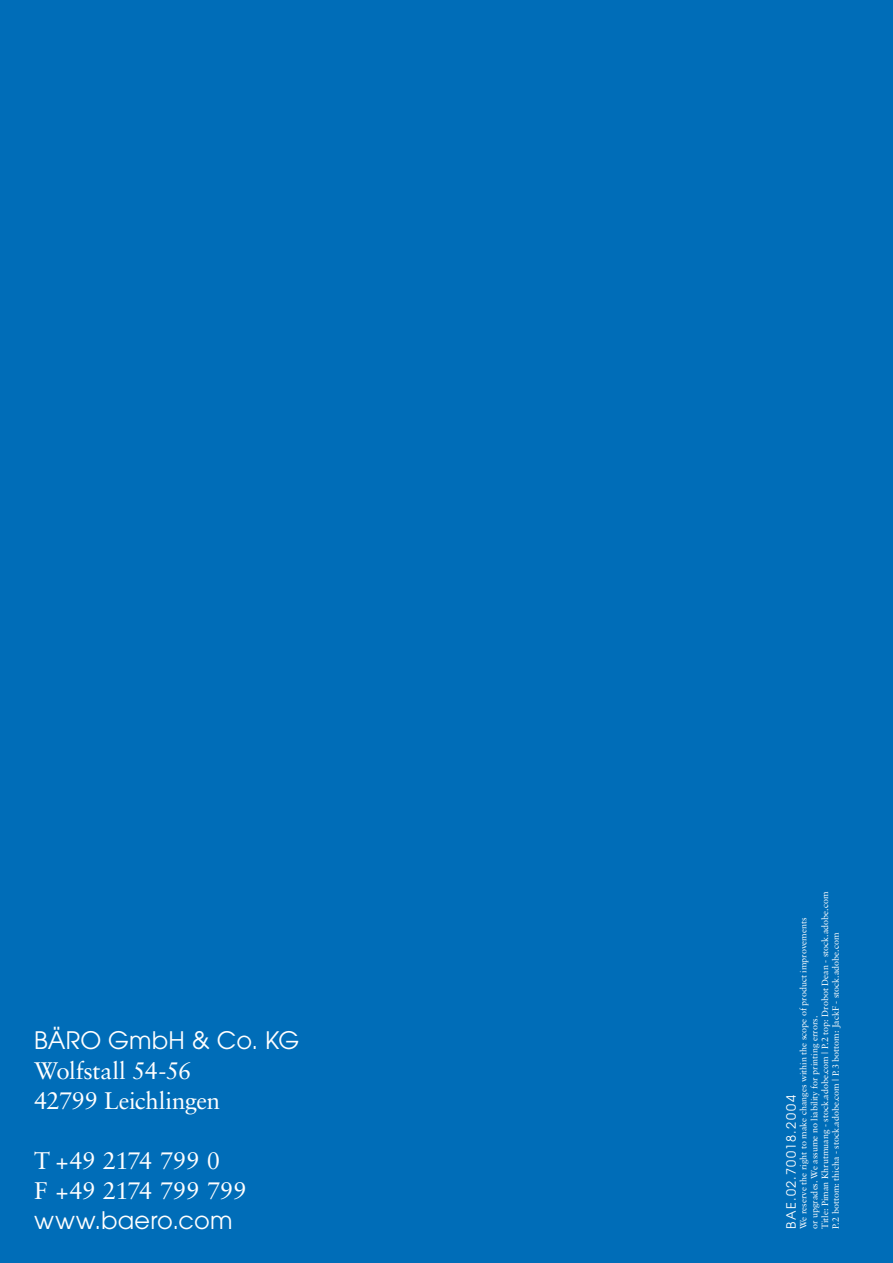
<style>
.page{position:relative;width:893px;height:1263px;background:#006db8}
.page>*{position:absolute;margin:0;border:0;box-sizing:border-box;transform-origin:0 0}
.t1{font:24px/30px "Sabon LT Std";letter-spacing:-.02em;color:#fff}
.t2{font:24px "ITC Avant Garde Pro";letter-spacing:.01em;color:#fff}
.t3{font:12.75px "ITC Avant Garde Pro";letter-spacing:.12em;color:#fff}
.t4{font:9px/10.8px "Sabon LT Std";color:#fff}
</style>
<div class="page">
<h1 class="t2" style="left:34px;top:1025px;width:267px">BÄRO GmbH &amp; Co. KG</h1>
<h1 class="t1" style="left:34px;top:1055px;width:187px">Wolfstall 54-56<br>42799 Leichlingen</h1>
<h1 class="t1" style="left:34px;top:1145px;width:214px">T +49 2174 799 0<br>F +49 2174 799 799</h1>
<h1 class="t2" style="left:34px;top:1205px;width:200px">www.baero.com</h1>
<p class="t4" style="left:798px;top:1229px;width:339px;rotate:-90deg">We reserve the right to make changes within the scope of product improvements<br>or upgrades. We assume no liability for printing errors.<br>Title: Piman Khrutmuang - stock.adobe.com | P.2 top: Drobot Dean - stock.adobe.com P.2 bottom: thicha - stock.adobe.com | P.3 bottom: JackF - stock.adobe.com</p>
<h2 class="t3" style="left:783px;top:1229px;width:135px;rotate:-90deg">BAE.02.70018.2004</h2>
</div>
